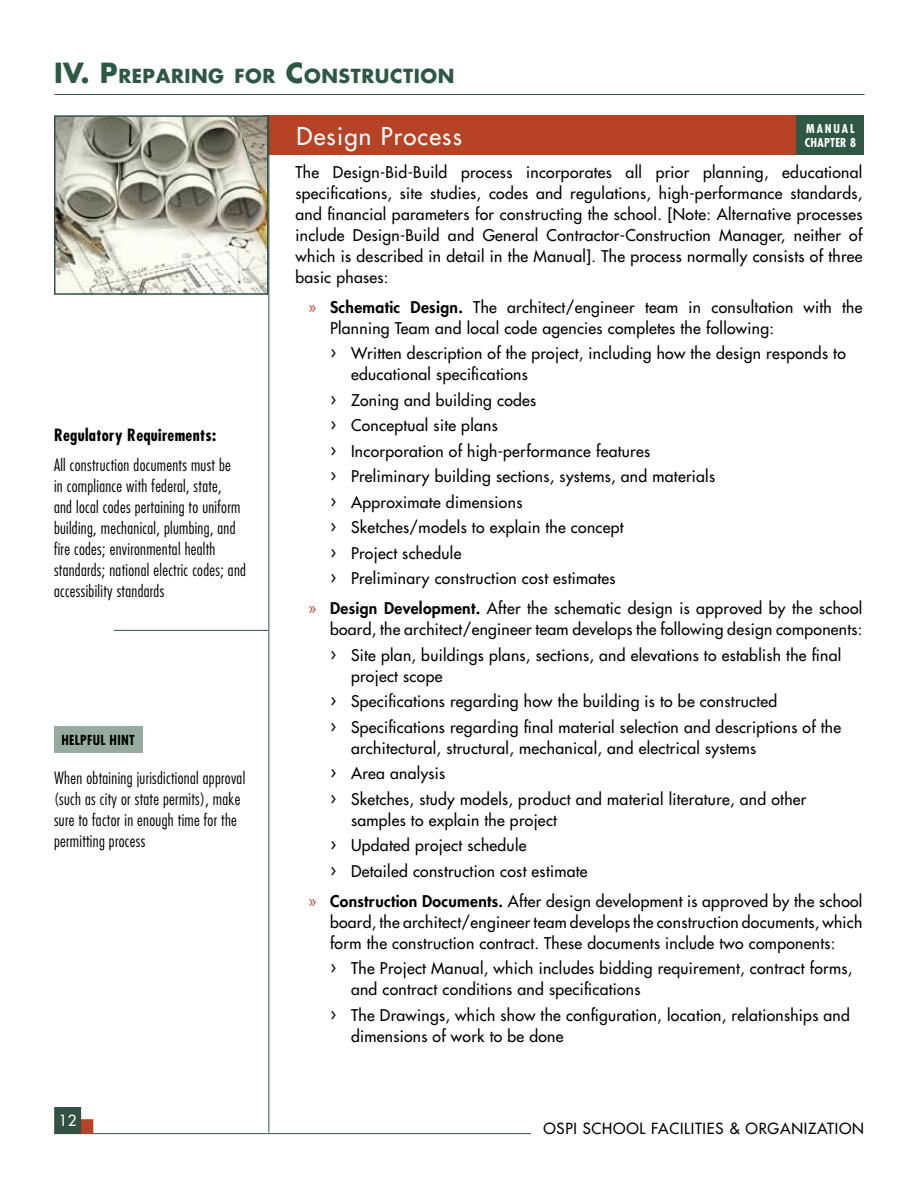
<style>
.page{position:relative;width:918px;height:1188px;background:#fff}
.page>*{position:absolute;margin:0;border:0;box-sizing:border-box;transform-origin:0 0}
.t1{font:500 24px "Futura Std";letter-spacing:.05em;color:#fff}
.t2{font:700 18.9px "Futura Std";letter-spacing:.03em;color:#2e5844}
.t3{font:300 condensed 16.5px/21px "Futura Std";letter-spacing:.02em;color:#000}
.t4{font:700 condensed 16.5px "Futura Std";letter-spacing:.02em;color:#000}
.t5{font:500 15.75px/21px "Futura Std";letter-spacing:.02em;color:#000}
.t6{font:500 15px "Futura Std";letter-spacing:.05em;color:#000}
.t7{font:500 15px "Futura Std";color:#fff}
.t8{font:700 condensed 13.5px "Futura Std";letter-spacing:.025em;color:#000}
.t9{font:700 condensed 12px/14.4px "Futura Std";letter-spacing:.02em;color:#fff}
.s1{font-size:27px}
.s2{font-family:"Myriad Pro";font-weight:400;font-size:18px;color:#b84226}
.s3{font-weight:800}
.s4{font-size:18px}
</style>
<div class="page">
<hr style="left:54px;top:1133px;width:477px;height:1px;background:#315244">
<hr style="left:55px;top:94px;width:810px;height:1px;background:#315244">
<div style="left:79px;top:1119px;width:14px;height:15px;background:#b84226;border:2px solid #b84226"></div>
<div style="left:54px;top:1107px;width:27px;height:27px;background:#315244"></div>
<div style="left:264px;top:115px;width:600px;height:39px;background:#b84226"></div>
<div style="left:797px;top:115px;width:67px;height:39px;background:#2e5844"></div>
<img style="left:57px;top:118px;width:208px;height:174px">
<div style="left:54px;top:115px;width:214px;height:180px;border:2px solid #315244"></div>
<hr style="left:114px;top:630px;width:154px;height:1px;background:#315244">
<hr style="left:268px;top:116px;width:1px;height:1016px;background:#315244">
<div style="left:54px;top:727px;width:88px;height:26px;background:#96aca1"></div>
<p class="t2" style="left:54px;top:64px;width:402px"><span class="s1">IV. P</span>REPARING FOR <span class="s1">C</span>ONSTRUCTION</p>
<p class="t4" style="left:54px;top:425px;width:164px">Regulatory Requirements:</p>
<p class="t3" style="left:54px;top:455px;width:193px">All construction documents must be<br>in compliance with federal, state,<br>and local codes pertaining to uniform building, mechanical, plumbing, and fire codes; environmental health standards; national electric codes; and accessibility standards</p>
<p class="t8" style="left:62px;top:732px;width:75px">Helpful HINT</p>
<p class="t3" style="left:54px;top:767px;width:193px">When obtaining jurisdictional approval (such as city or state permits), make sure to factor in enough time for the permitting process</p>
<p class="t7" style="left:59px;top:1111px;width:19px">12</p>
<h1 class="t1" style="left:297px;top:121px;width:167px">Design Process</h1>
<p class="t9" style="left:805px;top:121px;width:53px">Man ual<br>CHAPTER 8</p>
<p class="t5" style="left:296px;top:162px;width:569px;text-align:justify">The Design-Bid-Build process incorporates all prior planning, educational specifications, site studies, codes and regulations, high-performance standards, and financial parameters for constructing the school. [Note: Alternative processes include Design-Build and General Contractor-Construction Manager, neither of which is described in detail in the Manual]. The process normally consists of three basic phases:</p>
<p class="t5" style="left:330px;top:297px;width:534px;text-indent:-21px"><span class="s2">»</span> <span class="s3">Schematic Design.</span> The architect/engineer team in consultation with the<br>Planning Team and local code agencies completes the following:</p>
<p class="t5" style="left:351px;top:343px;width:496px;text-indent:-21px"><span class="s4">›</span> Written description of the project, including how the design responds to educational specifications</p>
<p class="t5" style="left:330px;top:388px;width:387px;line-height:25.5px"><span class="s4">›</span> Zoning and building codes<br><span class="s4">›</span> Conceptual site plans<br><span class="s4">›</span> Incorporation of high-performance features<br><span class="s4">›</span> Preliminary building sections, systems, and materials <span class="s4">›</span> Approximate dimensions<br><span class="s4">›</span> Sketches/models to explain the concept<br><span class="s4">›</span> Project schedule<br><span class="s4">›</span> Preliminary construction cost estimates</p>
<p class="t5" style="left:309px;top:598px;width:555px;text-align:right"><span class="s2">»</span> <span class="s3">Design Development.</span> After the schematic design is approved by the school board, the architect/engineer team develops the following design components:</p>
<p class="t5" style="left:351px;top:645px;width:492px;text-indent:-21px"><span class="s4">›</span> Site plan, buildings plans, sections, and elevations to establish the final project scope</p>
<p class="t5" style="left:330px;top:689px;width:513px;line-height:25.5px"><span class="s4">›</span> Specifications regarding how the building is to be constructed<br><span class="s4">›</span> Specifications regarding final material selection and descriptions of the</p>
<p class="t5" style="left:330px;top:736px;width:478px;line-height:25.5px;text-indent:21px">architectural, structural, mechanical, and electrical systems<br><span class="s4">›</span> Area analysis<br><span class="s4">›</span> Sketches, study models, product and material literature, and other</p>
<p class="t5" style="left:330px;top:808px;width:259px;line-height:25.5px;text-indent:21px">samples to explain the project<br><span class="s4">›</span> Updated project schedule<br><span class="s4">›</span> Detailed construction cost estimate</p>
<p class="t5" style="left:330px;top:891px;width:534px;text-align:justify;text-indent:-21px"><span class="s2">»</span> <span class="s3">Construction Documents.</span> After design development is approved by the school board, the architect/engineer team develops the construction documents, which form the construction contract. These documents include two components:</p>
<p class="t5" style="left:351px;top:958px;width:503px;text-indent:-21px"><span class="s4">›</span> The Project Manual, which includes bidding requirement, contract forms, and contract conditions and specifications</p>
<p class="t5" style="left:351px;top:1005px;width:500px;text-indent:-21px"><span class="s4">›</span> The Drawings, which show the configuration, location, relationships and dimensions of work to be done</p>
<p class="t6" style="left:543px;top:1119px;width:60px">OSPI School</p>
<p class="t6" style="left:651px;top:1119px;width:16px">Facilities</p>
<p class="t6" style="left:729px;top:1119px;width:40px">&amp; Organi</p>
<p class="t6" style="left:808px;top:1119px;width:20px">zation</p>
</div>
